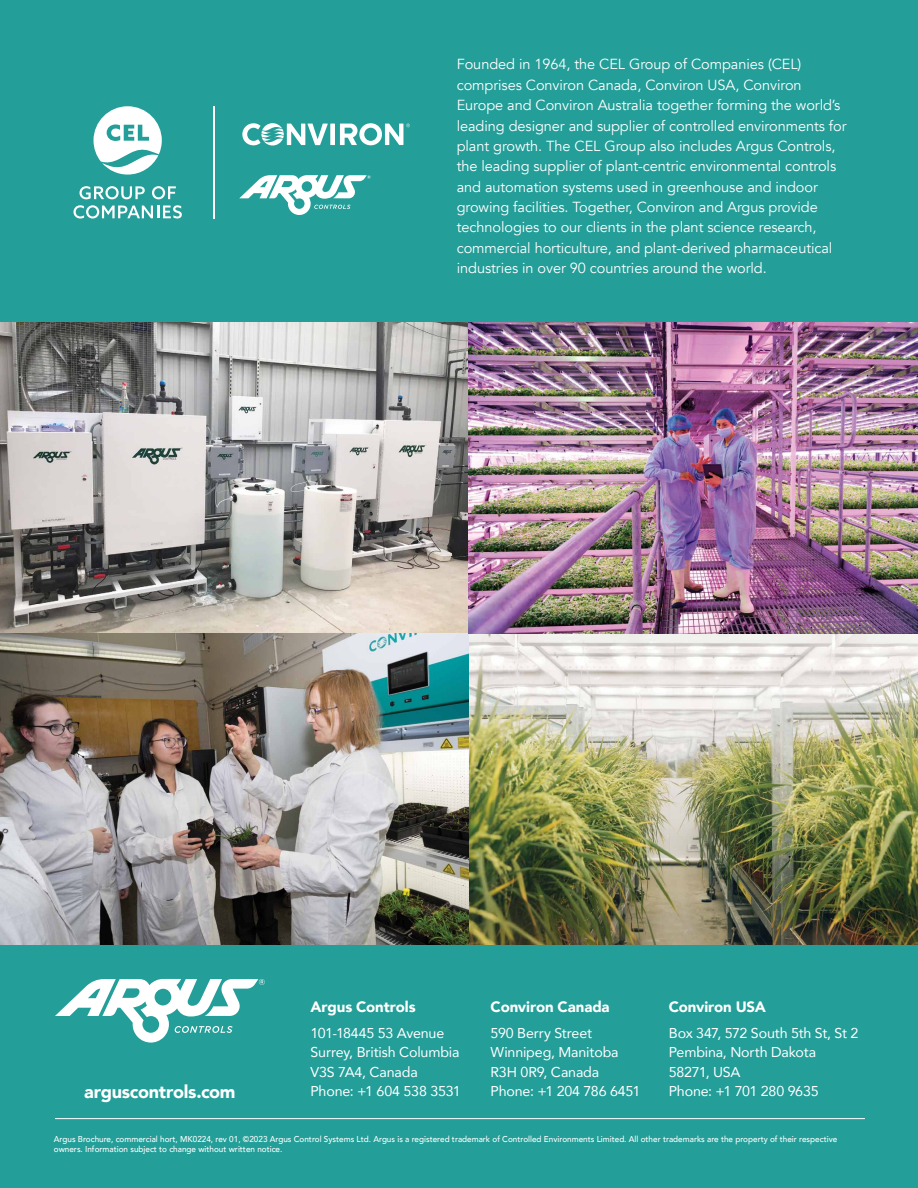
<style>
.page{position:relative;width:918px;height:1188px;background:#fff}
.page>*{position:absolute;margin:0;border:0;box-sizing:border-box;transform-origin:0 0}
.t1{font:900 18px "Avenir";letter-spacing:-.015em;color:#fff}
.t2{font:900 15px "Avenir";letter-spacing:-.005em;color:#fff}
.t3{font:14.55px/20.4px "Avenir";letter-spacing:-.005em;color:#fff}
.t4{font:14.25px/19.5px "Avenir";letter-spacing:-.01em;color:#fff}
.t5{font:500 8.55px/10.2px "Avenir";color:#fff;scale:.96 1}
</style>
<div class="page">
<div style="left:0;top:940px;width:918px;height:248px;background:#239e98"></div>
<hr style="left:55px;top:1118px;width:810px;height:1px;background:#fff">
<div style="left:0;top:0;width:918px;height:322px;background:#239e98"></div>
<img style="left:0;top:322px;width:918px;height:623px">
<img style="left:0;top:633px;width:468px;height:312px">
<svg style="left:239px;top:175px;width:132px;height:40px"></svg>
<div style="left:330px;top:124px;width:5px;height:21px;background:#fff"></div>
<svg style="left:242px;top:123px;width:86px;height:23px"></svg>
<svg style="left:340px;top:123px;width:70px;height:22px"></svg>
<hr style="left:213px;top:106px;width:2px;height:113px;background:#fff">
<svg style="left:79px;top:186px;width:66px;height:13px"></svg>
<svg style="left:152px;top:186px;width:24px;height:13px"></svg>
<svg style="left:73px;top:205px;width:109px;height:14px"></svg>
<svg style="left:93px;top:106px;width:69px;height:69px"></svg>
<svg style="left:55px;top:979px;width:210px;height:64px"></svg>
<p class="t3" style="left:457px;top:54px;width:391px">Founded in 1964, the CEL Group of Companies (CEL) comprises Conviron Canada, Conviron USA, Conviron Europe and Conviron Australia together forming the world’s leading designer and supplier of controlled environments for plant growth. The CEL Group also includes Argus Controls, the leading supplier of plant-centric environmental controls and automation systems used in greenhouse and indoor growing facilities. Together, Conviron and Argus provide technologies to our clients in the plant science research, commercial horticulture, and plant-derived pharmaceutical industries in over 90 countries around the world.</p>
<p class="t2" style="left:310px;top:994px;width:107px">Argus Controls</p>
<p class="t4" style="left:310px;top:1023px;width:152px">101-18445 53 Avenue<br>Surrey, British Columbia<br>V3S 7A4, Canada<br>Phone: +1 604 538 3531</p>
<p class="t2" style="left:491px;top:994px;width:121px">Conviron Canada</p>
<p class="t4" style="left:491px;top:1023px;width:151px">590 Berry Street<br>Winnipeg, Manitoba<br>R3H 0R9, Canada<br>Phone: +1 204 786 6451</p>
<p class="t2" style="left:669px;top:994px;width:98px">Conviron USA</p>
<p class="t4" style="left:669px;top:1023px;width:191px">Box 347, 572 South 5th St, St 2<br>Pembina, North Dakota<br>58271, USA</p>
<p class="t1" style="left:84px;top:1077px;width:153px">arguscontrols.com</p>
<p class="t4" style="left:669px;top:1081px;width:151px">Phone: +1 701 280 9635</p>
<p class="t5" style="left:54px;top:1133px;width:818px">Argus Brochure, commercial hort, MK0224, rev 01, ©2023 Argus Control Systems Ltd. Argus is a registered trademark of Controlled Environments Limited. All other trademarks are the property of their respective owners. Information subject to change without written notice.</p>
</div>
